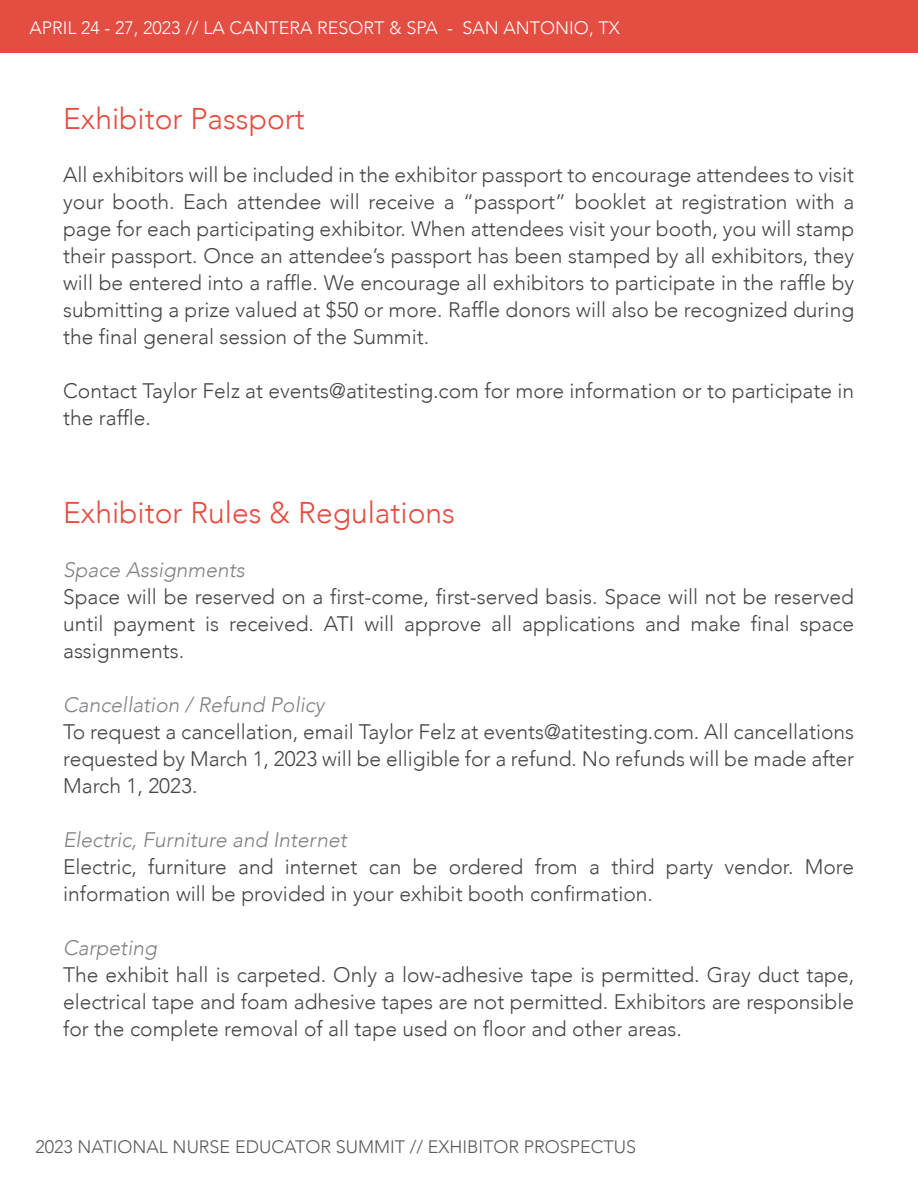
<style>
.page{position:relative;width:918px;height:1188px;background:#fff}
.page>*{position:absolute;margin:0;border:0;box-sizing:border-box;transform-origin:0 0}
.t1{font:300 30px "Avenir";color:#e44d42}
.t2{font:300 21px/27px "Avenir";color:#474545;text-align:justify}
.t3{font:italic 300 21px "Avenir";color:#808285}
.t4{font:300 18px "Avenir";color:#58595b}
.t5{font:300 18px "Avenir";color:#fff}
</style>
<div class="page">
<div style="left:0;top:0;width:918px;height:52px;background:#e44d42"></div>
<p class="t5" style="left:29px;top:17px;width:592px">APRIL 24 - 27, 2023 // LA CANTERA RESORT &amp; SPA - SAN ANTONIO, TX</p>
<h1 class="t1" style="left:63px;top:101px;width:243px">Exhibitor Passport</h1>
<p class="t2" style="left:63px;top:162px;width:793px">All exhibitors will be included in the exhibitor passport to encourage attendees to visit your booth. Each attendee will receive a “passport” booklet at registration with a page for each participating exhibitor. When attendees visit your booth, you will stamp their passport. Once an attendee’s passport has been stamped by all exhibitors, they will be entered into a raffle. We encourage all exhibitors to participate in the raffle by submitting a prize valued at $50 or more. Raffle donors will also be recognized during the final general session of the Summit.</p>
<p class="t2" style="left:63px;top:378px;width:793px">Contact Taylor Felz at events@atitesting.com for more information or to participate in the raffle.</p>
<h1 class="t1" style="left:63px;top:495px;width:393px">Exhibitor Rules &amp; Regulations</h1>
<p class="t3" style="left:63px;top:557px;width:183px">Space Assignments</p>
<p class="t2" style="left:63px;top:583px;width:793px">Space will be reserved on a first-come, first-served basis. Space will not be reserved until payment is received. ATI will approve all applications and make final space assignments.</p>
<p class="t3" style="left:63px;top:692px;width:263px">Cancellation / Refund Policy</p>
<p class="t2" style="left:63px;top:718px;width:793px">To request a cancellation, email Taylor Felz at events@atitesting.com. All cancellations requested by March 1, 2023 will be elligible for a refund. No refunds will be made after March 1, 2023.</p>
<p class="t3" style="left:63px;top:827px;width:285px">Electric, Furniture and Internet</p>
<p class="t2" style="left:63px;top:853px;width:793px">Electric, furniture and internet can be ordered from a third party vendor. More information will be provided in your exhibit booth confirmation.</p>
<p class="t3" style="left:63px;top:935px;width:95px">Carpeting</p>
<p class="t2" style="left:63px;top:961px;width:793px">The exhibit hall is carpeted. Only a low-adhesive tape is permitted. Gray duct tape, electrical tape and foam adhesive tapes are not permitted. Exhibitors are responsible for the complete removal of all tape used on floor and other areas.</p>
<p class="t4" style="left:35px;top:1137px;width:602px">2023 NATIONAL NURSE EDUCATOR SUMMIT // EXHIBITOR PROSPECTUS</p>
</div>
